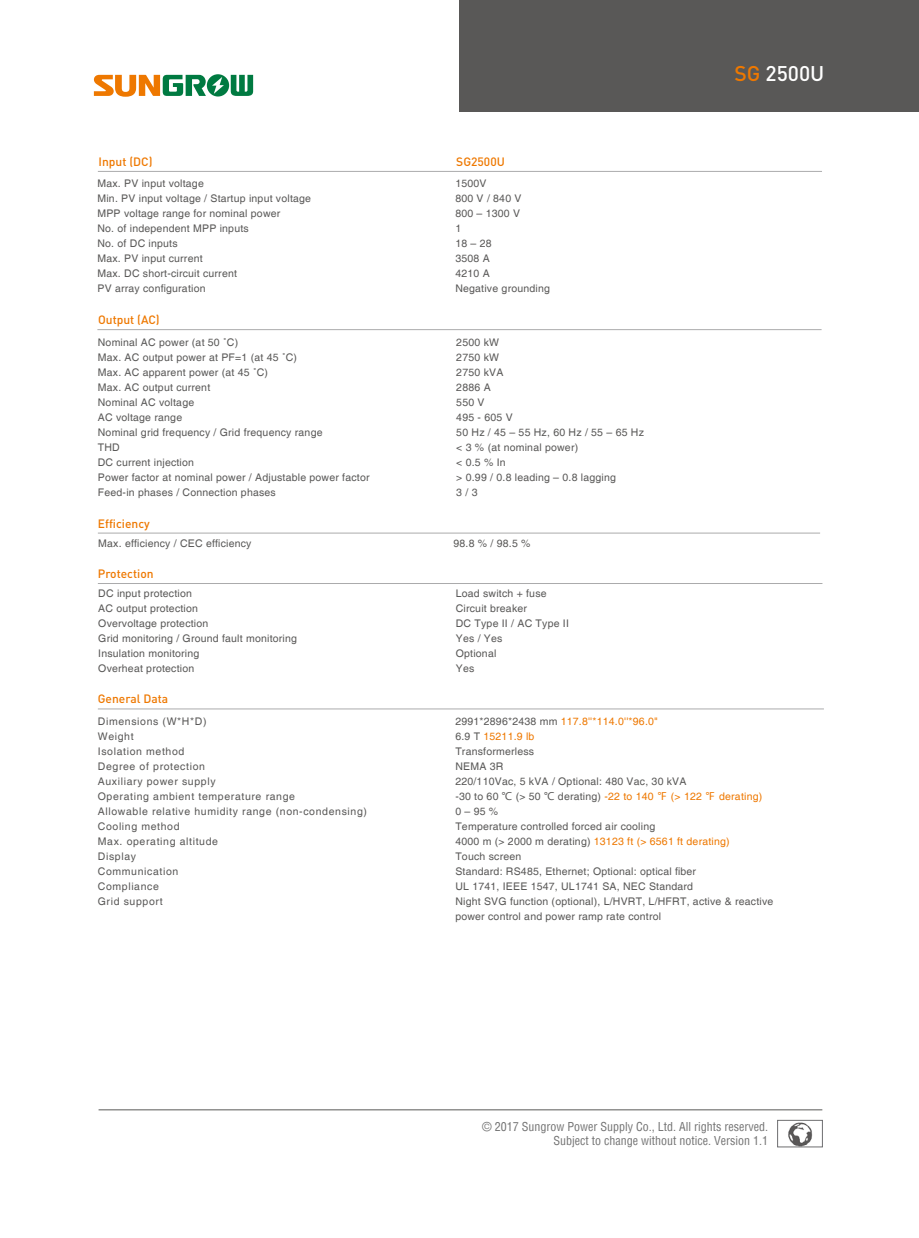
<style>
.page{position:relative;width:919px;height:1238px;background:#fff}
.page>*{position:absolute;margin:0;border:0;box-sizing:border-box;transform-origin:0 0}
.t1{font:500 21px "DIN";color:#fff}
.t2{font:condensed 12px/14.4px "Helvetica";color:#727272;text-align:right}
.t3{font:500 12px "DIN";color:#ee7800}
.t4{font:10.5px/15px "Helvetica";letter-spacing:.02em;color:#595857}
.t5{font:10.5px/15px "Helvetica";letter-spacing:.06em;color:#595857}
.s1{color:#ee7800}
.s2{font-family:"Microsoft Ya Hei"}
.s3{font-family:"Microsoft Ya Hei";color:#ee7800}
</style>
<div class="page">
<div style="left:459px;top:0;width:459px;height:112px;background:#595857"></div>
<svg style="left:93px;top:74px;width:160px;height:23px"></svg>
<hr style="left:98px;top:708px;width:725px;height:1px;background:#ababac">
<hr style="left:97px;top:329px;width:724px;height:1px;background:#ababac">
<hr style="left:98px;top:533px;width:722px;height:1px;background:#ababac">
<hr style="left:98px;top:583px;width:724px;height:1px;background:#ababac">
<hr style="left:98px;top:171px;width:724px;height:1px;background:#ababac">
<hr style="left:99px;top:1109px;width:723px;height:1px;background:#595857">
<img style="left:788px;top:1122px;width:25px;height:22px">
<div style="left:777px;top:1120px;width:45px;height:26px;border:1px solid #6e6e70"></div>
<p class="t3" style="left:99px;top:154px;width:55px">Input (DC)</p>
<p class="t4" style="left:97px;top:176px;width:215px">Max. PV input voltage<br>Min. PV input voltage / Startup input voltage<br>MPP voltage range for nominal power<br>No. of independent MPP inputs<br>No. of DC inputs<br>Max. PV input current<br>Max. DC short-circuit current<br>PV array configuration</p>
<p class="t3" style="left:456px;top:154px;width:50px">SG2500U</p>
<p class="t4" style="left:455px;top:176px;width:96px">1500V<br>800 V / 840 V<br>800 – 1300 V<br>1<br>18 – 28<br>3508 A<br>4210 A<br>Negative grounding</p>
<p class="t3" style="left:98px;top:312px;width:63px">Output (AC)</p>
<p class="t4" style="left:98px;top:335px;width:273px">Nominal AC power (at 50 ˚C)<br>Max. AC output power at PF=1 (at 45 ˚C)<br>Max. AC apparent power (at 45 ˚C)<br>Max. AC output current<br>Nominal AC voltage<br>AC voltage range<br>Nominal grid frequency / Grid frequency range<br>THD<br>DC current injection<br>Power factor at nominal power / Adjustable power factor<br>Feed-in phases / Connection phases</p>
<p class="t4" style="left:456px;top:335px;width:189px">2500 kW<br>2750 kW<br>2750 kVA<br>2886 A<br>550 V<br>495 - 605 V<br>50 Hz / 45 – 55 Hz, 60 Hz / 55 – 65 Hz &lt; 3 % (at nominal power)<br>&lt; 0.5 % In<br>&gt; 0.99 / 0.8 leading – 0.8 lagging<br>3 / 3</p>
<p class="t3" style="left:98px;top:516px;width:53px">Efficiency</p>
<p class="t4" style="left:98px;top:536px;width:155px">Max. efficiency / CEC efficiency</p>
<p class="t4" style="left:453px;top:536px;width:79px">98.8 % / 98.5 %</p>
<p class="t3" style="left:98px;top:566px;width:57px">Protection</p>
<p class="t4" style="left:98px;top:586px;width:200px">DC input protection<br>AC output protection<br>Overvoltage protection<br>Grid monitoring / Ground fault monitoring<br>Insulation monitoring<br>Overheat protection</p>
<p class="t4" style="left:456px;top:586px;width:115px">Load switch + fuse<br>Circuit breaker<br>DC Type II / AC Type II<br>Yes / Yes<br>Optional<br>Yes</p>
<h1 class="t1" style="left:734px;top:60px;width:92px"><span class="s1">SG</span> 2500U</h1>
<p class="t3" style="left:98px;top:691px;width:72px">General Data</p>
<p class="t5" style="left:98px;top:713px;width:270px">Dimensions (W*H*D)<br>Weight<br>Isolation method<br>Degree of protection<br>Auxiliary power supply<br>Operating ambient temperature range<br>Allowable relative humidity range (non-condensing)<br>Cooling method<br>Max. operating altitude<br>Display<br>Communication<br>Compliance<br>Grid support</p>
<p class="t4" style="left:455px;top:713px;width:319px">2991*2896*2438 mm <span class="s1">117.8''*114.0''*96.0"<br></span>6.9 T <span class="s1">15211.9 lb<br></span>Transformerless<br>NEMA 3R<br>220/110Vac, 5 kVA / Optional: 480 Vac, 30 kVA<br>-30 to 60 <span class="s2">℃</span> (&gt; 50 <span class="s2">℃</span> derating) <span class="s1">-22 to 140</span> <span class="s3">℉</span> <span class="s1">(&gt; 122</span> <span class="s3">℉</span> <span class="s1">derating)<br></span>0 – 95 %<br>Temperature controlled forced air cooling<br>4000 m (&gt; 2000 m derating) <span class="s1">13123 ft (&gt; 6561 ft derating)<br></span>Touch screen<br>Standard: RS485, Ethernet; Optional: optical fiber<br>UL 1741, IEEE 1547, UL1741 SA, NEC Standard<br>Night SVG function (optional), L/HVRT, L/HFRT, active &amp; reactive power control and power ramp rate control</p>
<p class="t2" style="left:482px;top:1118px;width:287px">© 2017 Sungrow Power Supply Co., Ltd. All rights reserved.<br>Subject to change without notice. Version 1.1</p>
</div>
